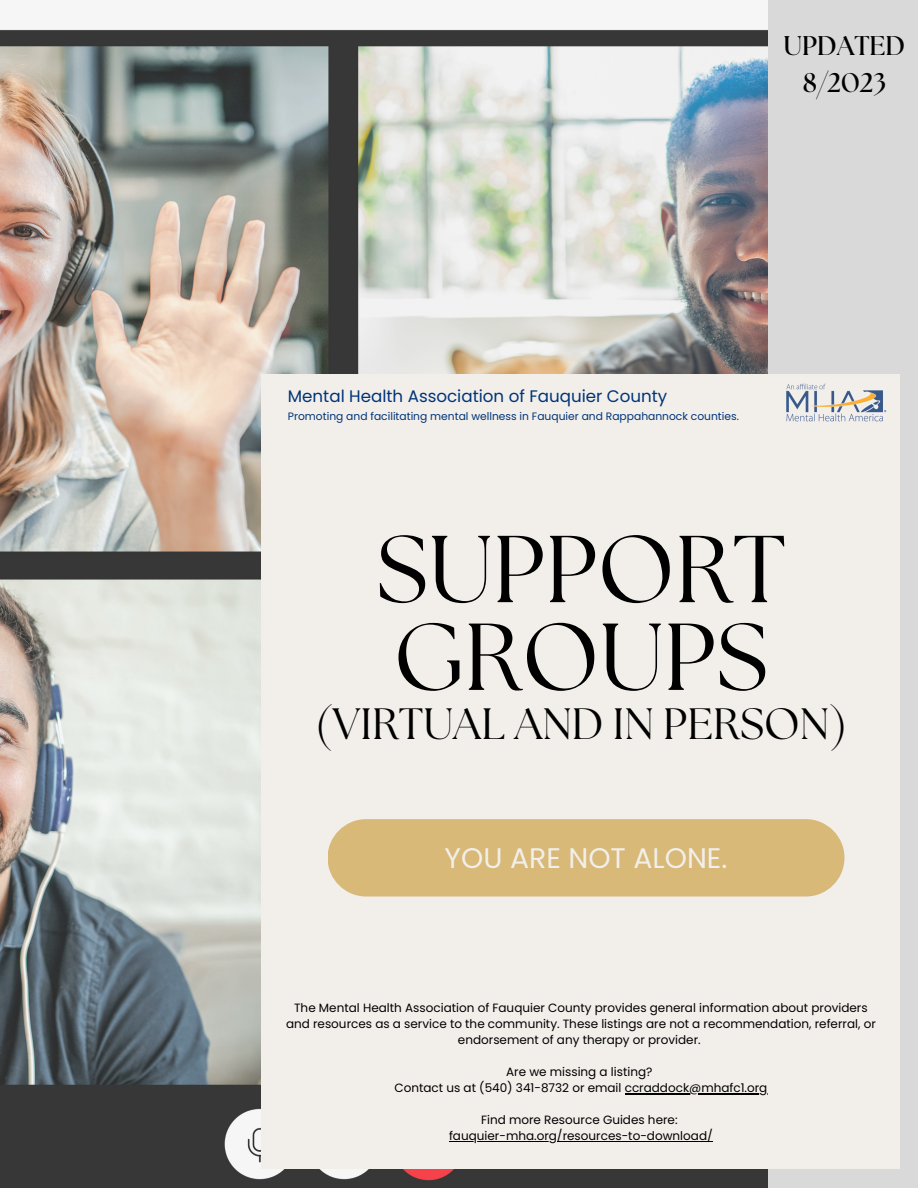
<style>
.page{position:relative;width:918px;height:1188px;background:#d9d9d9}
.page>*{position:absolute;margin:0;border:0;box-sizing:border-box;transform-origin:0 0}
.t1{font:94.8px/87.8px "The Seasons";color:#000}
.t2{font:43.8px "The Seasons";color:#000}
.t3{font:28.35px "Poppins";color:#f2efeb}
.t4{font:700 27px/37.2px "The Seasons";color:#000;text-align:center}
.t5{font:16.65px "Poppins";color:#003478}
.t6{font:12px/16px "Poppins";color:#000;text-align:center}
.t7{font:10.65px "Poppins";color:#003478}
</style>
<div class="page">
<img style="left:0;top:0;width:767px;height:1188px">
<div style="left:262px;top:374px;width:638px;height:795px;background:#f2efeb"></div>
<div style="left:328px;top:819px;width:516px;height:78px;background:#d8b977;border-radius:39px"></div>
<hr style="left:625px;top:1093px;width:142px;height:1px;background:#000">
<hr style="left:449px;top:1141px;width:264px;height:1px;background:#000">
<img style="left:786px;top:383px;width:101px;height:39px">
<p class="t4" style="left:784px;top:28px;width:123px">UPDATED<br>8/2023</p>
<p class="t5" style="left:288px;top:385px;width:381px">Mental Health Association of Fauquier County</p>
<p class="t7" style="left:288px;top:409px;width:453px">Promoting and facilitating mental wellness in Fauquier and Rappahannock counties.</p>
<p class="t1" style="left:376px;top:531px;width:411px">SUPPORT<br>GROUPS</p>
<p class="t2" style="left:315px;top:704px;width:533px">(VIRTUAL AND IN PERSON)</p>
<p class="t3" style="left:445px;top:838px;width:284px">YOU ARE NOT ALONE.</p>
<p class="t6" style="left:286px;top:1000px;width:591px">The Mental Health Association of Fauquier County provides general information about providers and resources as a service to the community. These listings are not a recommendation, referral, or endorsement of any therapy or provider.</p>
<p class="t6" style="left:506px;top:1064px;width:148px">Are we missing a listing?</p>
<p class="t6" style="left:394px;top:1080px;width:374px">Contact us at (540) 341-8732 or email ccraddock@mhafc1.org</p>
<p class="t6" style="left:481px;top:1112px;width:198px">Find more Resource Guides here:</p>
<p class="t6" style="left:449px;top:1128px;width:265px">fauquier-mha.org/resources-to-download/</p>
</div>
